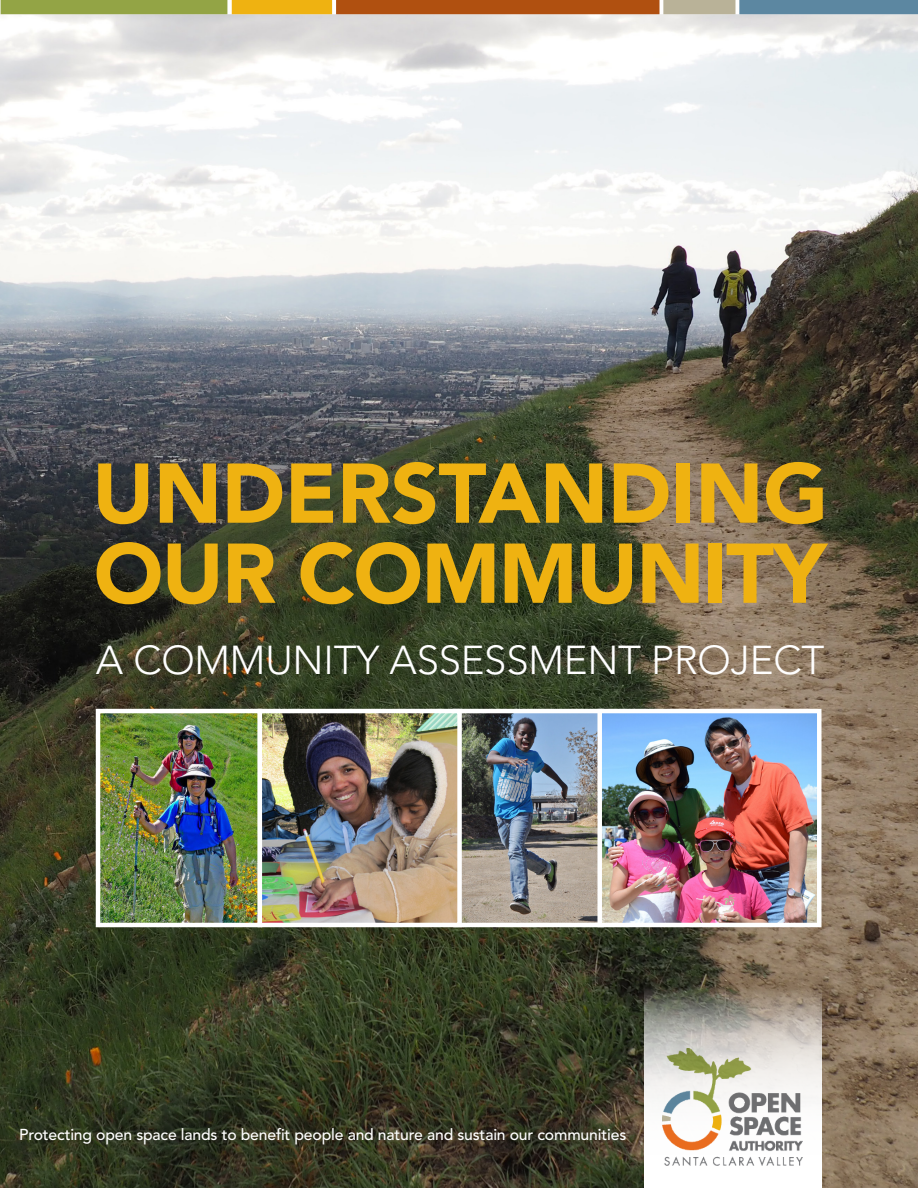
<style>
.page{position:relative;width:918px;height:1188px;background:#fff}
.page>*{position:absolute;margin:0;border:0;box-sizing:border-box;transform-origin:0 0}
.t1{font:900 83.7px/80.1px "Avenir";letter-spacing:-.01em;color:#efb211}
.t2{font:300 40.05px "Avenir";letter-spacing:-.005em;color:#fff}
.t3{font:500 15.75px "Avenir";letter-spacing:-.01em;color:#fff}
</style>
<div class="page">
<img style="left:0;top:14px;width:918px;height:1173px">
<svg style="left:644px;top:988px;width:178px;height:199px"></svg>
<img style="left:663px;top:1049px;width:139px;height:117px">
<img style="left:462px;top:714px;width:135px;height:208px">
<div style="left:453px;top:709px;width:151px;height:218px;border:4px solid #fff"></div>
<img style="left:101px;top:714px;width:356px;height:208px">
<div style="left:96px;top:709px;width:166px;height:218px;border:4px solid #fff"></div>
<div style="left:258px;top:709px;width:204px;height:218px;border:4px solid #fff"></div>
<img style="left:602px;top:714px;width:215px;height:208px">
<div style="left:597px;top:709px;width:225px;height:218px;border:4px solid #fff"></div>
<div style="left:1px;top:0;width:226px;height:14px;background:#93a445"></div>
<div style="left:232px;top:0;width:100px;height:14px;background:#efb211"></div>
<div style="left:336px;top:0;width:324px;height:14px;background:#b05010"></div>
<div style="left:663px;top:0;width:72px;height:14px;background:#b9b298"></div>
<div style="left:739px;top:0;width:179px;height:14px;background:#5c87a1"></div>
<p class="t1" style="left:92px;top:453px;width:738px">UNDERSTANDING<br>OUR COMMUNITY</p>
<p class="t2" style="left:96px;top:636px;width:730px">A COMMUNITY ASSESSMENT PROJECT</p>
<p class="t3" style="left:19px;top:1125px;width:609px">Protecting open space lands to benefit people and nature and sustain our communities</p>
</div>
